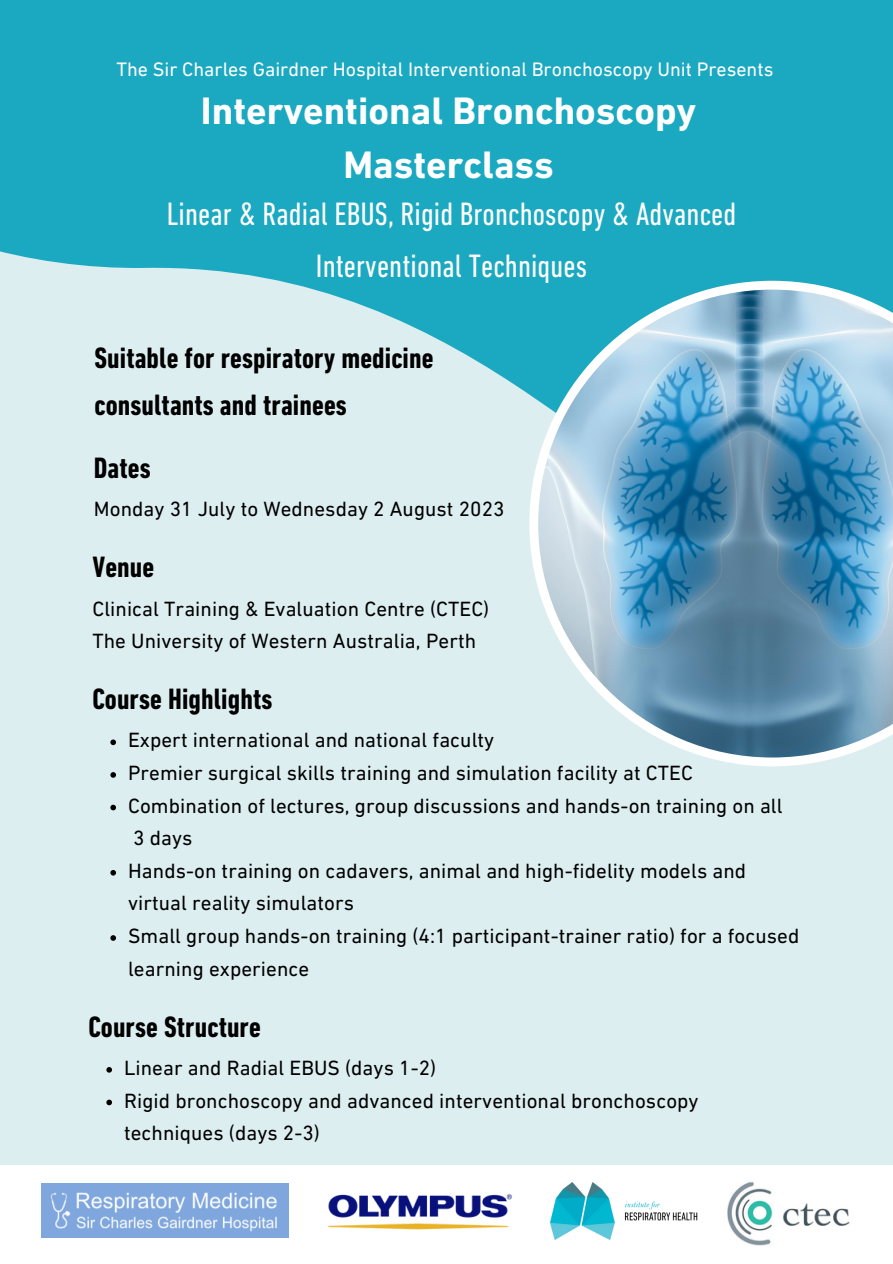
<style>
.page{position:relative;width:893px;height:1264px;background:#fff}
.page>*{position:absolute;margin:0;border:0;box-sizing:border-box;transform-origin:0 0}
.t1{font:700 39px/54px "DIN Next LT Pro";color:#fff;text-align:center}
.t2{font:condensed 33px/51.8px "DIN Next LT Pro";letter-spacing:.005em;color:#fff;text-align:center}
.t3{font:700 condensed 30px/47.2px "DIN Next LT Pro";letter-spacing:.005em;color:#000}
.t4{font:21px/32.5px "DIN Next LT Pro";letter-spacing:.005em;color:#000}
.t5{font:19.8px "DIN Next LT Pro";color:#fff}
</style>
<div class="page">
<div style="left:0;top:0;width:892px;height:1262px;background:#ddeef1"></div>
<svg style="left:0;top:0;width:892px;height:395px;fill:#1ba9c1"></svg>
<div style="left:0;top:1164px;width:892px;height:98px;background:#fff"></div>
<div style="left:41px;top:1183px;width:248px;height:54px;background:#7fa7dd"></div>
<img style="left:50px;top:1192px;width:227px;height:39px">
<img style="left:550px;top:1182px;width:147px;height:57px">
<img style="left:727px;top:1181px;width:123px;height:64px">
<img style="left:327px;top:1194px;width:185px;height:36px">
<svg style="left:110px;top:739px;width:6px;height:6px"></svg>
<svg style="left:110px;top:772px;width:6px;height:5px"></svg>
<svg style="left:110px;top:804px;width:6px;height:6px"></svg>
<svg style="left:110px;top:870px;width:6px;height:5px"></svg>
<svg style="left:110px;top:935px;width:6px;height:5px"></svg>
<svg style="left:529px;top:281px;width:363px;height:485px"></svg>
<svg style="left:106px;top:1067px;width:6px;height:5px"></svg>
<svg style="left:106px;top:1099px;width:6px;height:6px"></svg>
<p class="t5" style="left:116px;top:61px;width:658px">The Sir Charles Gairdner Hospital Interventional Bronchoscopy Unit Presents</p>
<h1 class="t1" style="left:201px;top:87px;width:497px">Interventional Bronchoscopy<br>Masterclass</h1>
<h2 class="t2" style="left:167px;top:191px;width:571px">Linear &amp; Radial EBUS, Rigid Bronchoscopy &amp; Advanced<br>Interventional Techniques</h2>
<h3 class="t3" style="left:94px;top:336px;width:340px">Suitable for respiratory medicine consultants and trainees</h3>
<h3 class="t3" style="left:94px;top:447px;width:58px">Dates</h3>
<p class="t4" style="left:94px;top:495px;width:412px">Monday 31 July to Wednesday 2 August 2023</p>
<h3 class="t3" style="left:92px;top:546px;width:63px">Venue</h3>
<p class="t4" style="left:92px;top:594px;width:398px">Clinical Training &amp; Evaluation Centre (CTEC)<br>The University of Western Australia, Perth</p>
<h3 class="t3" style="left:92px;top:678px;width:181px">Course Highlights</h3>
<p class="t4" style="left:128px;top:725px;width:672px">Expert international and national faculty<br>Premier surgical skills training and simulation facility at CTEC Combination of lectures, group discussions and hands-on training on all<br>3 days<br>Hands-on training on cadavers, animal and high-fidelity models and virtual reality simulators<br>Small group hands-on training (4:1 participant-trainer ratio) for a focused learning experience</p>
<h3 class="t3" style="left:88px;top:1005px;width:174px">Course Structure</h3>
<p class="t4" style="left:124px;top:1053px;width:576px">Linear and Radial EBUS (days 1-2)<br>Rigid bronchoscopy and advanced interventional bronchoscopy techniques (days 2-3)</p>
</div>
